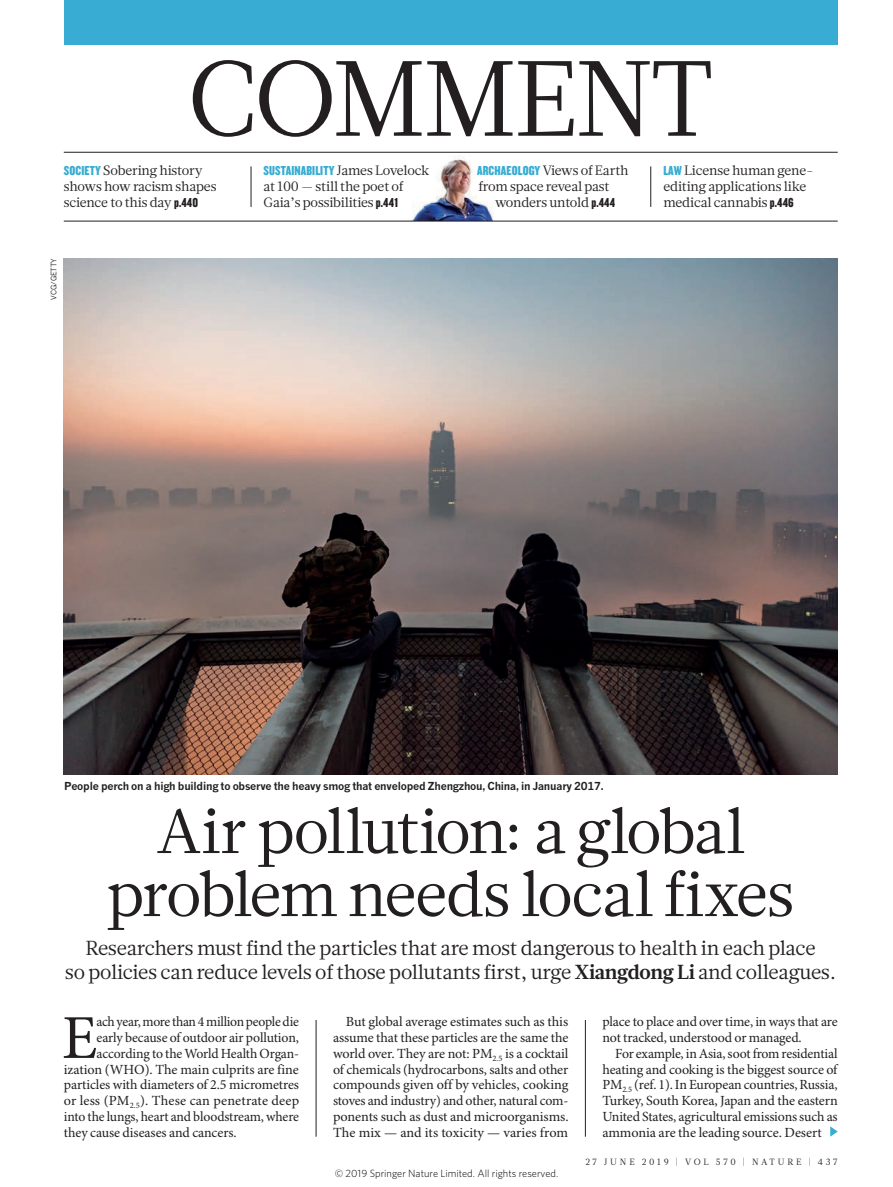
<style>
.page{position:relative;width:893px;height:1187px;background:#fff}
.page>*{position:absolute;margin:0;border:0;box-sizing:border-box;transform-origin:0 0}
.t1{font:106.5px "Glosa Math";letter-spacing:-.025em;color:#231f20}
.t2{font:63px/63px "Glosa Math";letter-spacing:-.035em;color:#231f20;text-align:center}
.t3{font:62.4px "Minion Pro";color:#231f20}
.t4{font:20.25px/23.7px "Glosa Math";letter-spacing:-.01em;color:#231f20;text-align:center}
.t5{font:13.95px/15.8px "Minion Pro";letter-spacing:-.01em;color:#231f20;text-align:justify}
.t6{font:13.95px "Minion Pro";letter-spacing:.01em;color:#231f20}
.t7{font:13.5px/15.8px "Glosa Math";letter-spacing:-.01em;color:#231f20}
.t8{font:13.5px "Knockout 69 Full Liteweight";letter-spacing:.01em;color:#38acd2}
.t9{font:700 10.8px "News Gothic MTOT";letter-spacing:-.02em;color:#231f20}
.t10{font:300 10.5px "Whitney";color:#000}
.t11{font:9px "Glosa Math";letter-spacing:.3em;color:#231f20}
.t12{font:7.5px "News Gothic MTOT";color:#231f20}
.s1{font-family:"Knockout 69 Full Liteweight";color:#38acd2}
.s2{font-family:"Knockout 69 Full Liteweight"}
.s3{font-family:"Glosa Math";color:#231f20}
.s4{font-weight:700}
</style>
<div class="page">
<img style="left:402px;top:156px;width:98px;height:65px">
<svg style="left:830px;top:1126px;width:8px;height:10px"></svg>
<img style="left:64px;top:258px;width:774px;height:516px">
<div style="left:64px;top:0;width:774px;height:45px;background:#38acd2"></div>
<hr style="left:64px;top:152px;width:774px;height:1px;background:#231f20">
<hr style="left:64px;top:221px;width:774px;height:1px;background:#231f20">
<hr style="left:251px;top:166px;width:1px;height:41px;background:#231f20">
<hr style="left:650px;top:166px;width:1px;height:41px;background:#231f20">
<hr style="left:585px;top:1019px;width:1px;height:117px;background:#231f20">
<hr style="left:316px;top:1019px;width:1px;height:117px;background:#231f20">
<h1 class="t1" style="left:187px;top:29px;width:528px">COMMENT</h1>
<p class="t7" style="left:64px;top:163px;width:154px"><span class="s1">SOCIETY</span> Sobering history shows how racism shapes science to this day <span class="s2">p.440</span></p>
<p class="t12" style="left:49px;top:299px;width:43px;rotate:-90deg">VCG/GETTY</p>
<p class="t8" style="left:264px;top:162px;width:167px">SUSTAINABILITY <span class="s3">James Lovelock</span></p>
<p class="t7" style="left:264px;top:179px;width:141px">at 100 — still the poet of<br>Gaia’s possibilities <span class="s2">p.441</span></p>
<p class="t7" style="left:477px;top:163px;width:153px"><span class="s1">ARCHAEOLOGY</span> Views of Earth from space reveal past</p>
<p class="t7" style="left:495px;top:194px;width:122px">wonders untold <span class="s2">p.444</span></p>
<p class="t7" style="left:663px;top:163px;width:152px"><span class="s1">LAW</span> License human gene&shy;editing applications like medical cannabis <span class="s2">p.446</span></p>
<p class="t9" style="left:64px;top:779px;width:541px">People perch on a high building to observe the heavy smog that enveloped Zhengzhou, China, in January 2017.</p>
<h2 class="t2" style="left:107px;top:800px;width:689px">Air pollution: a global problem needs local fixes</h2>
<h3 class="t4" style="left:65px;top:936px;width:772px">Researchers must find the particles that are most dangerous to health in each place<br>so policies can reduce levels of those pollutants first, urge <span class="s4">Xiangdong Li</span> and colleagues.</h3>
<h3 class="t3" style="left:62px;top:1000px;width:37px">E</h3>
<p class="t5" style="left:96px;top:1014px;width:204px">ach year, more than 4 million people die</p>
<p class="t5" style="left:96px;top:1030px;width:204px">early because of outdoor air pollution,</p>
<p class="t5" style="left:96px;top:1046px;width:204px">according to the World Health Organ-</p>
<p class="t5" style="left:64px;top:1061px;width:237px">ization (WHO). The main culprits are fine</p>
<p class="t5" style="left:64px;top:1077px;width:237px">particles with diameters of 2.5 micro metres</p>
<p class="t6" style="left:64px;top:1092px;width:237px">or less (PM<sub>2.5</sub>). These can penetrate deep</p>
<p class="t5" style="left:64px;top:1109px;width:237px">into the lungs, heart and bloodstream, where</p>
<p class="t5" style="left:64px;top:1124px;width:174px">they cause diseases and cancers.</p>
<p class="t5" style="left:333px;top:1014px;width:237px;text-indent:13px">But global average estimates such as this assume that these particles are the same the world over. They are not: PM<sub>2.5</sub> is a cocktail of chemicals (hydrocarbons, salts and other compounds given off by vehicles, cooking stoves and industry) and other, natural com&shy;ponents such as dust and microorganisms.<br>The mix — and its toxicity — varies from</p>
<p class="t5" style="left:602px;top:1014px;width:237px">place to place and over time, in ways that are not tracked, understood or managed.</p>
<p class="t5" style="left:602px;top:1046px;width:237px;text-indent:13px">For example, in Asia, soot from residential heating and cooking is the biggest source of PM<sub>2.5</sub> (ref. 1). In European countries, Russia, Turkey, South Korea, Japan and the eastern United States, agricultural emissions such as ammonia are the leading source. Desert</p>
<p class="t10" style="left:335px;top:1166px;width:225px">© 2019 Springer Nature Limited. All rights reserved.</p>
<p class="t11" style="left:585px;top:1155px;width:254px">27 JUNE 2019 | VOL 570 | NATURE | 437</p>
</div>
